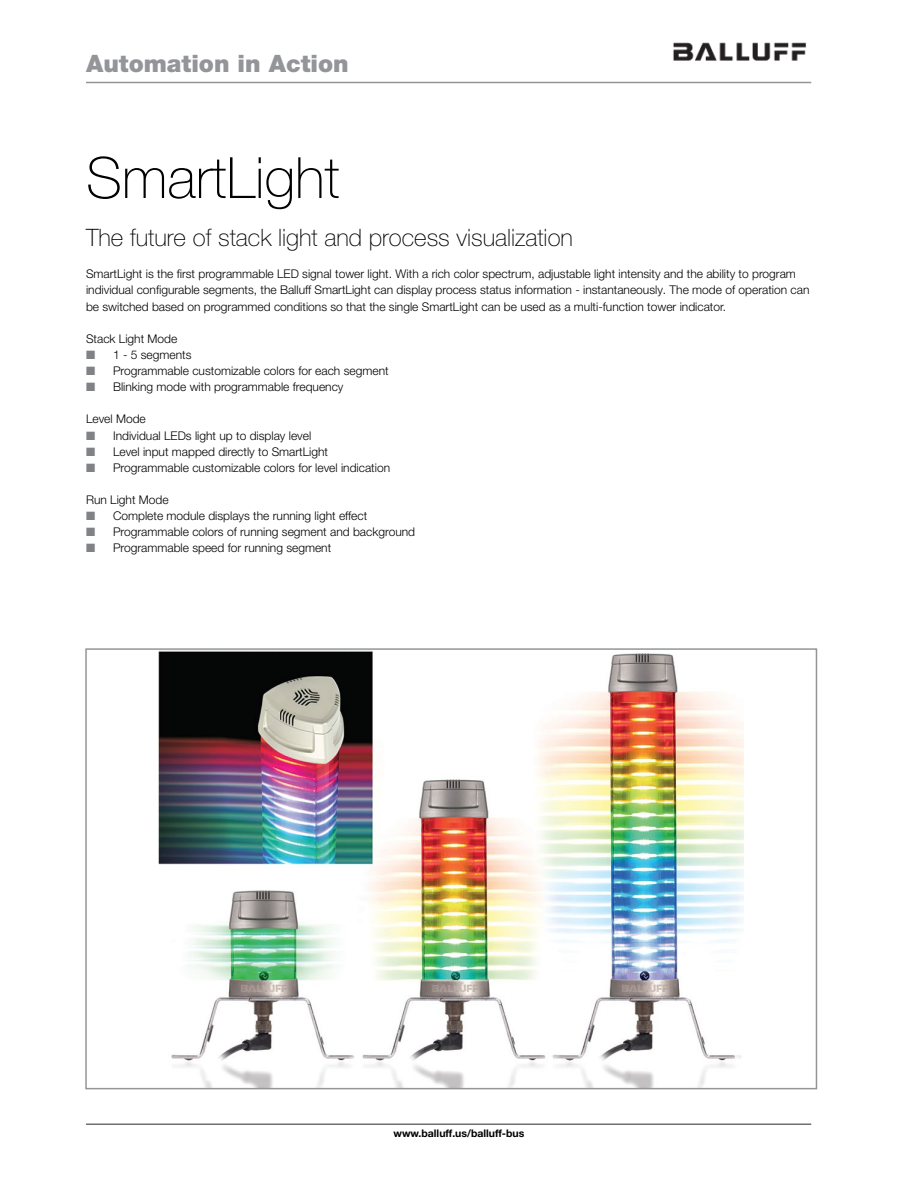
<style>
.page{position:relative;width:918px;height:1188px;background:#fff}
.page>*{position:absolute;margin:0;border:0;box-sizing:border-box;transform-origin:0 0}
.Highlight_35_Thin_38{font:100 57px "Helvetica Neue LT Pro";color:#000}
.Highlight_35_Thin_38-2{font:100 24px "Helvetica Neue LT Pro";color:#000}
.t1{font:900 24px "Helvetica Neue LT Pro";color:#939598}
.t2{font:300 12px/16.2px "Helvetica Neue LT Pro";color:#000}
.t3{font:700 10.5px "Helvetica Neue LT Pro";color:#000}
.s1{color:#808285}
</style>
<div class="page">
<hr style="left:86px;top:1124px;width:725px;height:1px;background:#6d6f71">
<img style="left:673px;top:42px;width:134px;height:19px">
<hr style="left:86px;top:82px;width:725px;height:1px;background:#939598">
<img style="left:159px;top:651px;width:585px;height:435px">
<div style="left:85px;top:648px;width:732px;height:441px;border:2px solid #939598"></div>
<h2 class="t1" style="left:86px;top:49px;width:264px">Automation in Action</h2>
<p class="Highlight_35_Thin_38" style="left:86px;top:144px;width:255px">SmartLight</p>
<p class="Highlight_35_Thin_38-2" style="left:86px;top:223px;width:489px">The future of stack light and process visualization</p>
<p class="t2" style="left:86px;top:266px;width:725px">SmartLight is the first programmable LED signal tower light. With a rich color spectrum, adjustable light intensity and the ability to program individual configurable segments, the Balluff SmartLight can display process status information - instantaneously. The mode of operation can be switched based on programmed conditions so that the single SmartLight can be used as a multi-function tower indicator.</p>
<p class="t2" style="left:86px;top:330px;width:93px">Stack Light Mode</p>
<p class="t2" style="left:86px;top:346px;width:107px"><span class="s1">■</span> 1 - 5 segments</p>
<p class="t2" style="left:86px;top:362px;width:304px"><span class="s1">■</span> Programmable customizable colors for each segment</p>
<p class="t2" style="left:86px;top:379px;width:259px"><span class="s1">■</span> Blinking mode with programmable frequency</p>
<p class="t2" style="left:86px;top:411px;width:61px">Level Mode</p>
<p class="t2" style="left:86px;top:427px;width:227px"><span class="s1">■</span> Individual LEDs light up to display level</p>
<p class="t2" style="left:86px;top:443px;width:244px"><span class="s1">■</span> Level input mapped directly to SmartLight</p>
<p class="t2" style="left:86px;top:459px;width:306px"><span class="s1">■</span> Programmable customizable colors for level indication</p>
<p class="t2" style="left:86px;top:491px;width:84px">Run Light Mode</p>
<p class="t2" style="left:86px;top:508px;width:283px"><span class="s1">■</span> Complete module displays the running light effect</p>
<p class="t2" style="left:86px;top:524px;width:331px"><span class="s1">■</span> Programmable colors of running segment and background</p>
<p class="t2" style="left:86px;top:540px;width:247px"><span class="s1">■</span> Programmable speed for running segment</p>
<p class="t3" style="left:394px;top:1127px;width:132px">www.balluff.us/balluff-bus</p>
</div>
